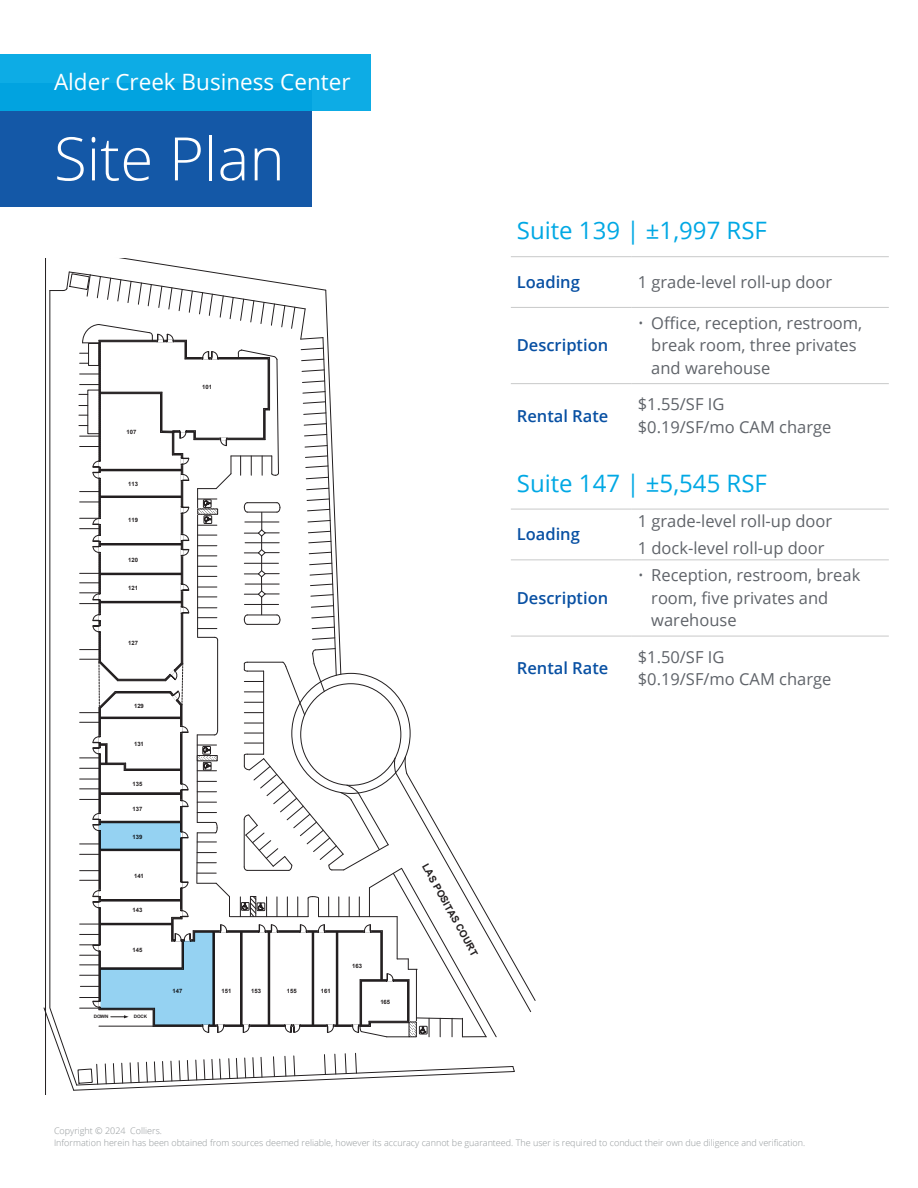
<style>
.page{position:relative;width:918px;height:1188px;background:#fff}
.page>*{position:absolute;margin:0;border:0;box-sizing:border-box;transform-origin:0 0}
.t1{font:300 60px "Open Sans";color:#fff}
.t2{font:24px "Open Sans";color:#00a8e4}
.t3{font:22.5px "Open Sans";color:#fff}
.t4{font:16.5px/22.5px "Open Sans";color:#5f6369}
.t5{font:600 16.5px "Open Sans";color:#0850a3}
.t6{font:700 9.9px "Arial";color:#231f20}
.t7{font:300 9px "Open Sans";color:#929799}
.t8{font:700 6px "Arial";color:#231f20}
.t9{font:700 4.65px "Arial";color:#231f20}
.s1{font-weight:300}
</style>
<div class="page">
<div style="left:0;top:84px;width:312px;height:123px;background:#1458a7"></div>
<div style="left:0;top:54px;width:371px;height:57px;background:#0dace5"></div>
<hr style="left:511px;top:256px;width:121px;height:1px;background:#c8c9c9">
<hr style="left:632px;top:256px;width:257px;height:1px;background:#c8c9c9">
<hr style="left:511px;top:307px;width:121px;height:1px;background:#c8c9c9">
<hr style="left:632px;top:307px;width:257px;height:1px;background:#c8c9c9">
<hr style="left:511px;top:383px;width:121px;height:1px;background:#c8c9c9">
<hr style="left:632px;top:383px;width:257px;height:1px;background:#c8c9c9">
<hr style="left:511px;top:509px;width:121px;height:1px;background:#c8c9c9">
<hr style="left:632px;top:509px;width:257px;height:1px;background:#c8c9c9">
<hr style="left:511px;top:559px;width:121px;height:1px;background:#c8c9c9">
<hr style="left:632px;top:559px;width:257px;height:1px;background:#c8c9c9">
<hr style="left:511px;top:636px;width:121px;height:1px;background:#c8c9c9">
<hr style="left:632px;top:636px;width:257px;height:1px;background:#c8c9c9">
<svg style="left:43px;top:258px;width:493px;height:833px"></svg>
<p class="t3" style="left:54px;top:67px;width:298px">Alder Creek Business Center</p>
<p class="t1" style="left:54px;top:118px;width:232px">Site Plan</p>
<p class="t8" style="left:127px;top:428px;width:11px">107</p>
<p class="t8" style="left:128px;top:480px;width:11px">113</p>
<p class="t8" style="left:128px;top:515px;width:11px">119</p>
<p class="t8" style="left:128px;top:556px;width:11px">120</p>
<p class="t8" style="left:128px;top:584px;width:11px">121</p>
<p class="t8" style="left:128px;top:639px;width:11px">127</p>
<p class="t8" style="left:134px;top:702px;width:11px">129</p>
<p class="t8" style="left:134px;top:740px;width:11px">131</p>
<p class="t8" style="left:133px;top:780px;width:11px">135</p>
<p class="t8" style="left:133px;top:805px;width:11px">137</p>
<p class="t8" style="left:133px;top:833px;width:11px">139</p>
<p class="t8" style="left:134px;top:872px;width:11px">141</p>
<p class="t8" style="left:133px;top:906px;width:11px">143</p>
<p class="t8" style="left:133px;top:946px;width:11px">145</p>
<p class="t9" style="left:94px;top:1013px;width:16px">DOWN</p>
<p class="t9" style="left:134px;top:1013px;width:15px">DOCK</p>
<p class="t8" style="left:202px;top:383px;width:11px">101</p>
<p class="t8" style="left:173px;top:987px;width:11px">147</p>
<p class="t8" style="left:222px;top:987px;width:11px">151</p>
<p class="t8" style="left:251px;top:987px;width:11px">153</p>
<p class="t8" style="left:287px;top:987px;width:11px">155</p>
<p class="t8" style="left:321px;top:987px;width:11px">161</p>
<p class="t8" style="left:352px;top:962px;width:11px">163</p>
<p class="t8" style="left:380px;top:998px;width:11px">165</p>
<p class="t6" style="left:431px;top:861px;width:105px;rotate:61deg">LAS POSITAS COURT</p>
<p class="t2" style="left:517px;top:214px;width:252px">Suite 139 | ±1,997 RSF</p>
<p class="t5" style="left:517px;top:271px;width:65px">Loading</p>
<p class="t4" style="left:638px;top:270px;width:196px">1 grade-level roll-up door</p>
<p class="t5" style="left:517px;top:334px;width:93px">Description</p>
<p class="t4" style="left:651px;top:311px;width:213px;text-indent:-14px"><span class="s1">•</span> Office, reception, restroom, break room, three privates and warehouse</p>
<p class="t4" style="left:638px;top:393px;width:88px">$1.55/SF IG</p>
<p class="t4" style="left:638px;top:415px;width:195px">$0.19/SF/mo CAM charge</p>
<p class="t2" style="left:517px;top:466px;width:252px">Suite 147 | ±5,545 RSF</p>
<p class="t5" style="left:517px;top:523px;width:65px">Loading</p>
<p class="t5" style="left:517px;top:404px;width:93px">Rental Rate</p>
<p class="t4" style="left:638px;top:509px;width:196px">1 grade-level roll-up door</p>
<p class="t4" style="left:638px;top:536px;width:188px">1 dock-level roll-up door</p>
<p class="t5" style="left:517px;top:587px;width:93px">Description</p>
<p class="t5" style="left:517px;top:657px;width:93px">Rental Rate</p>
<p class="t4" style="left:651px;top:564px;width:211px;text-indent:-14px"><span class="s1">•</span> Reception, restroom, break room, five privates and warehouse</p>
<p class="t4" style="left:638px;top:645px;width:88px">$1.50/SF IG</p>
<p class="t4" style="left:638px;top:668px;width:195px">$0.19/SF/mo CAM charge</p>
<p class="t7" style="left:54px;top:1125px;width:110px">Copyright © 2024 Colliers.</p>
<p class="t7" style="left:54px;top:1137px;width:753px">Information herein has been obtained from sources deemed reliable, however its accuracy cannot be guaranteed. The user is required to conduct their own due diligence and verification.</p>
</div>
